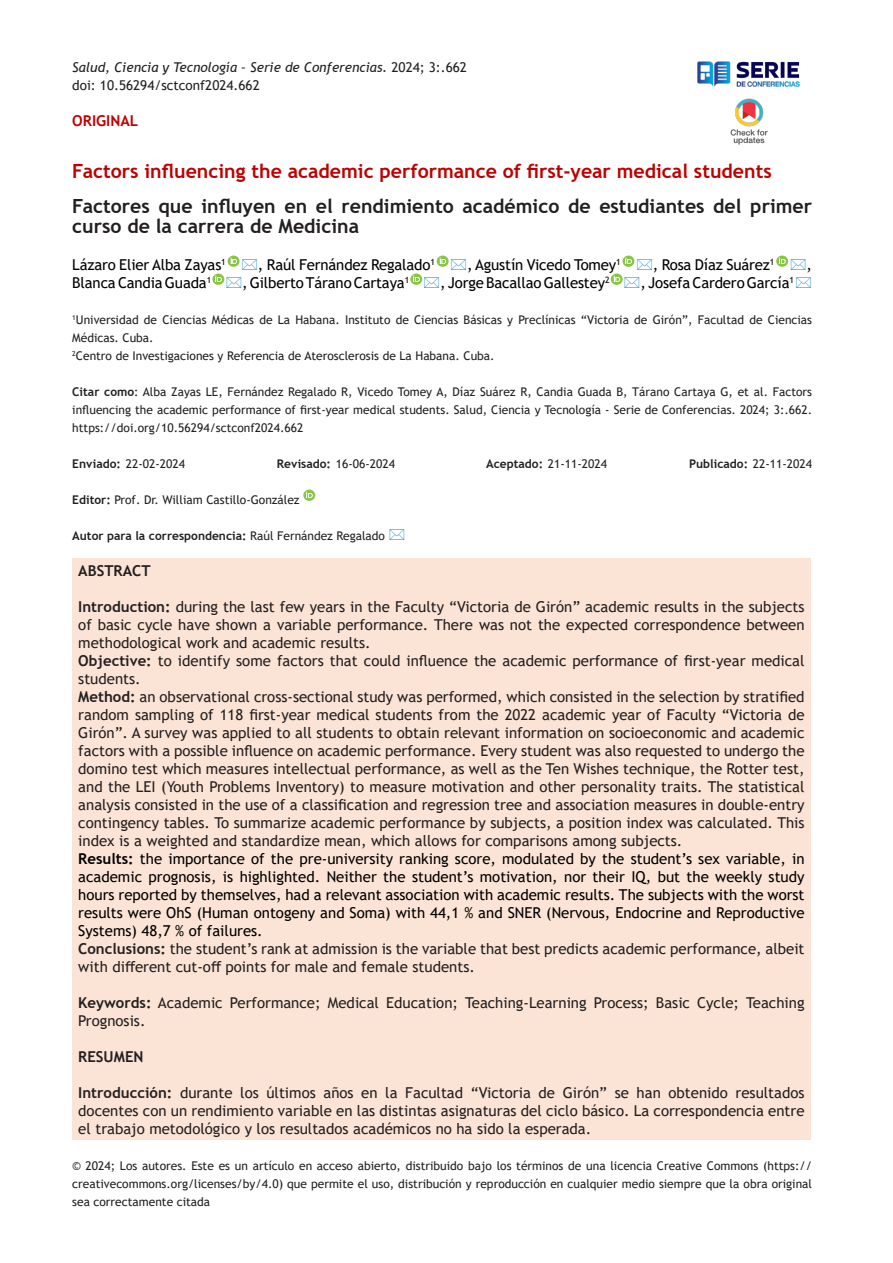
<style>
.page{position:relative;width:893px;height:1263px;background:#fff}
.page>*{position:absolute;margin:0;border:0;box-sizing:border-box;transform-origin:0 0}
.t1{font:700 19.5px/19.5px "Trebuchet MS";color:#231f20}
.t2{font:700 19.5px "Trebuchet MS";color:#be0000}
.t3{font:15px/18px "Trebuchet MS";color:#231f20;text-align:justify}
.t4{font:15px/18px "Trebuchet MS";letter-spacing:-.01em;color:#000;text-align:justify}
.t5{font:700 15px "Trebuchet MS";color:#231f20}
.t6{font:700 15px "Trebuchet MS";color:#be0000}
.t7{font:italic 13.5px "Trebuchet MS";color:#231f20}
.t8{font:13.5px "Trebuchet MS";color:#231f20}
.t9{font:12px/18px "Trebuchet MS";color:#231f20;text-align:justify}
.t10{font:700 12px "Trebuchet MS";color:#231f20}
.s1{font-style:normal}
.s2{font-weight:700}
.s3{font-weight:400}
</style>
<div class="page">
<img style="left:697px;top:61px;width:103px;height:26px">
<img style="left:730px;top:98px;width:38px;height:47px">
<div style="left:72px;top:558px;width:739px;height:582px;background:#fbe4d5"></div>
<svg style="left:303px;top:490px;width:12px;height:11px"></svg>
<svg style="left:776px;top:256px;width:13px;height:11px"></svg>
<svg style="left:212px;top:256px;width:28px;height:29px"></svg>
<svg style="left:410px;top:256px;width:39px;height:29px"></svg>
<svg style="left:611px;top:256px;width:24px;height:29px"></svg>
<p class="t7" style="left:72px;top:59px;width:396px">Salud, Ciencia y Tecnología – Serie de Conferencias. <span class="s1">2024; 3:.662</span></p>
<p class="t8" style="left:72px;top:77px;width:189px">doi: 10.56294/sctconf2024.662</p>
<p class="t6" style="left:72px;top:111px;width:67px">ORIGINAL</p>
<p class="t2" style="left:72px;top:159px;width:701px">Factors influencing the academic performance of first-year medical students</p>
<p class="t1" style="left:72px;top:197px;width:741px">Factores que influyen en el rendimiento académico de estudiantes del primer curso de la carrera de Medicina</p>
<p class="t4" style="left:72px;top:256px;width:155px">Lázaro Elier Alba Zayas<sup>1</sup></p>
<p class="t4" style="left:258px;top:256px;width:179px">, Raúl Fernández Regalado<sup>1</sup></p>
<p class="t4" style="left:467px;top:256px;width:155px">, Agustín Vicedo Tomey<sup>1</sup></p>
<p class="t4" style="left:653px;top:256px;width:123px">, Rosa Díaz Suárez<sup>1</sup></p>
<p class="t4" style="left:807px;top:256px;width:7px">,</p>
<p class="t4" style="left:72px;top:274px;width:141px">Blanca Candia Guada<sup>1</sup></p>
<p class="t4" style="left:242px;top:274px;width:169px">, Gilberto Tárano Cartaya<sup>1</sup></p>
<p class="t4" style="left:440px;top:274px;width:171px">, Jorge Bacallao Gallestey<sup>2</sup></p>
<p class="t4" style="left:640px;top:274px;width:155px">, Josefa Cardero García<sup>1</sup></p>
<p class="t9" style="left:72px;top:311px;width:741px"><sup>1</sup>Universidad de Ciencias Médicas de La Habana. Instituto de Ciencias Básicas y Preclínicas “Victoria de Girón”, Facultad de Ciencias<br>Médicas. Cuba.</p>
<p class="t9" style="left:72px;top:347px;width:424px"><sup>2</sup>Centro de Investigaciones y Referencia de Aterosclerosis de La Habana. Cuba.</p>
<p class="t9" style="left:72px;top:383px;width:741px"><span class="s2">Citar como</span>: Alba Zayas LE, Fernández Regalado R, Vicedo Tomey A, Díaz Suárez R, Candia Guada B, Tárano Cartaya G, et al. Factors influencing the academic performance of first-year medical students. Salud, Ciencia y Tecnología - Serie de Conferencias. 2024; 3:.662. https://doi.org/10.56294/sctconf2024.662</p>
<p class="t9" style="left:72px;top:455px;width:114px"><span class="s2">Enviado:</span> 22-02-2024</p>
<p class="t9" style="left:277px;top:455px;width:120px"><span class="s2">Revisado:</span> 16-06-2024</p>
<p class="t9" style="left:486px;top:455px;width:122px"><span class="s2">Aceptado:</span> 21-11-2024</p>
<p class="t10" style="left:689px;top:456px;width:124px">Publicado: <span class="s3">22-11-2024</span></p>
<p class="t9" style="left:72px;top:491px;width:229px"><span class="s2">Editor:</span> Prof. Dr. William Castillo-González</p>
<p class="t10" style="left:72px;top:528px;width:314px">Autor para la correspondencia: <span class="s3">Raúl Fernández Regalado</span></p>
<p class="t5" style="left:78px;top:561px;width:74px">ABSTRACT</p>
<p class="t3" style="left:78px;top:598px;width:728px"><span class="s2">Introduction:</span> during the last few years in the Faculty “Victoria de Girón” academic results in the subjects of basic cycle have shown a variable performance. There was not the expected correspondence between methodological work and academic results.</p>
<p class="t3" style="left:78px;top:652px;width:728px"><span class="s2">Objective:</span> to identify some factors that could influence the academic performance of first-year medical students.</p>
<p class="t3" style="left:78px;top:688px;width:728px"><span class="s2">Method:</span> an observational cross-sectional study was performed, which consisted in the selection by stratified random sampling of 118 first-year medical students from the 2022 academic year of Faculty “Victoria de Girón”. A survey was applied to all students to obtain relevant information on socioeconomic and academic factors with a possible influence on academic performance. Every student was also requested to undergo the domino test which measures intellectual performance, as well as the Ten Wishes technique, the Rotter test, and the LEI (Youth Problems Inventory) to measure motivation and other personality traits. The statistical analysis consisted in the use of a classification and regression tree and association measures in double-entry contingency tables. To summarize academic performance by subjects, a position index was calculated. This index is a weighted and standardize mean, which allows for comparisons among subjects.</p>
<p class="t4" style="left:78px;top:850px;width:728px"><span class="s2">Results:</span> the importance of the pre-university ranking score, modulated by the student’s sex variable, in academic prognosis, is highlighted. Neither the student’s motivation, nor their IQ, but the weekly study hours reported by themselves, had a relevant association with academic results. The subjects with the worst results were OhS (Human ontogeny and Soma) with 44,1 % and SNER (Nervous, Endocrine and Reproductive Systems) 48,7 % of failures.</p>
<p class="t3" style="left:78px;top:940px;width:728px"><span class="s2">Conclusions:</span> the student’s rank at admission is the variable that best predicts academic performance, albeit with different cut-off points for male and female students.</p>
<p class="t3" style="left:78px;top:994px;width:728px"><span class="s2">Keywords:</span> Academic Performance; Medical Education; Teaching-Learning Process; Basic Cycle; Teaching<br>Prognosis.</p>
<p class="t5" style="left:78px;top:1047px;width:67px">RESUMEN</p>
<p class="t3" style="left:78px;top:1084px;width:728px"><span class="s2">Introducción:</span> durante los últimos años en la Facultad “Victoria de Girón” se han obtenido resultados docentes con un rendimiento variable en las distintas asignaturas del ciclo básico. La correspondencia entre el trabajo metodológico y los resultados académicos no ha sido la esperada.</p>
<p class="t9" style="left:72px;top:1157px;width:741px">© 2024; Los autores. Este es un artículo en acceso abierto, distribuido bajo los términos de una licencia Creative Commons (https:// creativecommons.org/licenses/by/4.0) que permite el uso, distribución y reproducción en cualquier medio siempre que la obra original sea correctamente citada</p>
</div>
